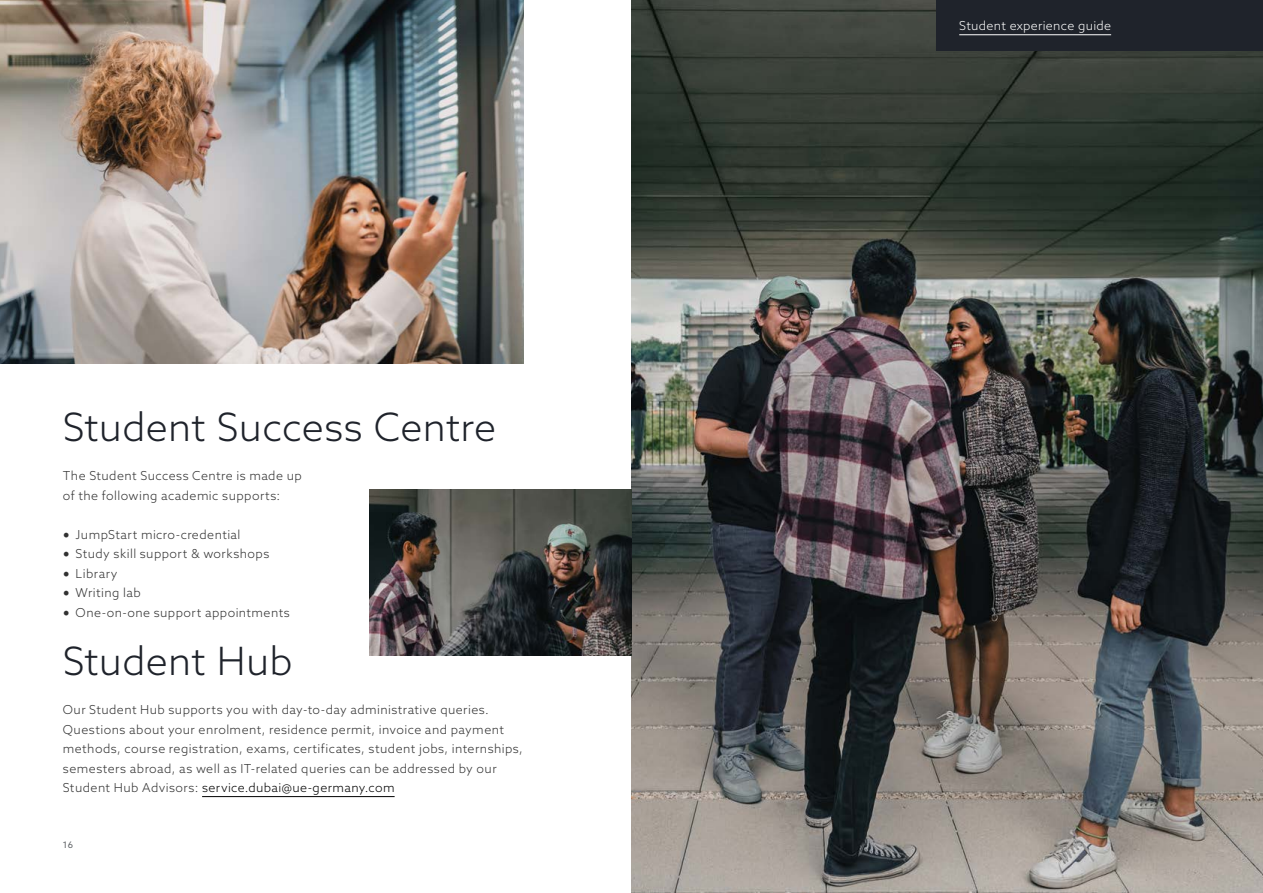
<style>
.page{position:relative;width:1263px;height:893px;background:#fff}
.page>*{position:absolute;margin:0;border:0;box-sizing:border-box;transform-origin:0 0}
.t1{font:300 39px "Azo Sans";letter-spacing:.005em;color:#1f232b}
.t2{font:300 12.3px/19.5px "Azo Sans";letter-spacing:.035em;color:#323232}
.t3{font:300 12.3px "Azo Sans";letter-spacing:.025em;color:#fff}
.t4{font:9px "Azo Sans";color:#63666a}
.s1{font-family:"Minion Pro";font-weight:400;font-size:18px}
.s2{color:#000}
</style>
<div class="page">
<img style="left:631px;top:0;width:632px;height:893px">
<img style="left:0;top:0;width:524px;height:363px">
<hr style="left:202px;top:796px;width:193px;height:1px;background:#000">
<img style="left:370px;top:490px;width:261px;height:166px">
<div style="left:937px;top:0;width:326px;height:51px;background:#1f232b"></div>
<hr style="left:959px;top:34px;width:152px;height:1px;background:#fff">
<h1 class="t1" style="left:63px;top:402px;width:435px">Student Success Centre</h1>
<p class="t2" style="left:63px;top:466px;width:240px">The Student Success Centre is made up of the following academic supports:</p>
<p class="t2" style="left:63px;top:524px;width:179px"><span class="s1">•</span> JumpStart micro-credential</p>
<p class="t2" style="left:63px;top:544px;width:208px"><span class="s1">•</span> Study skill support &amp; workshops</p>
<p class="t2" style="left:63px;top:563px;width:56px"><span class="s1">•</span> Library</p>
<p class="t2" style="left:63px;top:583px;width:79px"><span class="s1">•</span> Writing lab</p>
<p class="t2" style="left:63px;top:602px;width:228px"><span class="s1">•</span> One-on-one support appointments</p>
<h1 class="t1" style="left:63px;top:636px;width:231px">Student Hub</h1>
<p class="t2" style="left:63px;top:700px;width:461px">Our Student Hub supports you with day-to-day administrative queries.<br>Questions about your enrolment, residence permit, invoice and payment methods, course registration, exams, certificates, student jobs, internships, semesters abroad, as well as IT-related queries can be addressed by our Student Hub Advisors: <span class="s2">service.dubai@ue-germany.com</span></p>
<p class="t4" style="left:63px;top:839px;width:12px">16</p>
<p class="t3" style="left:959px;top:18px;width:153px">Student experience guide</p>
</div>
